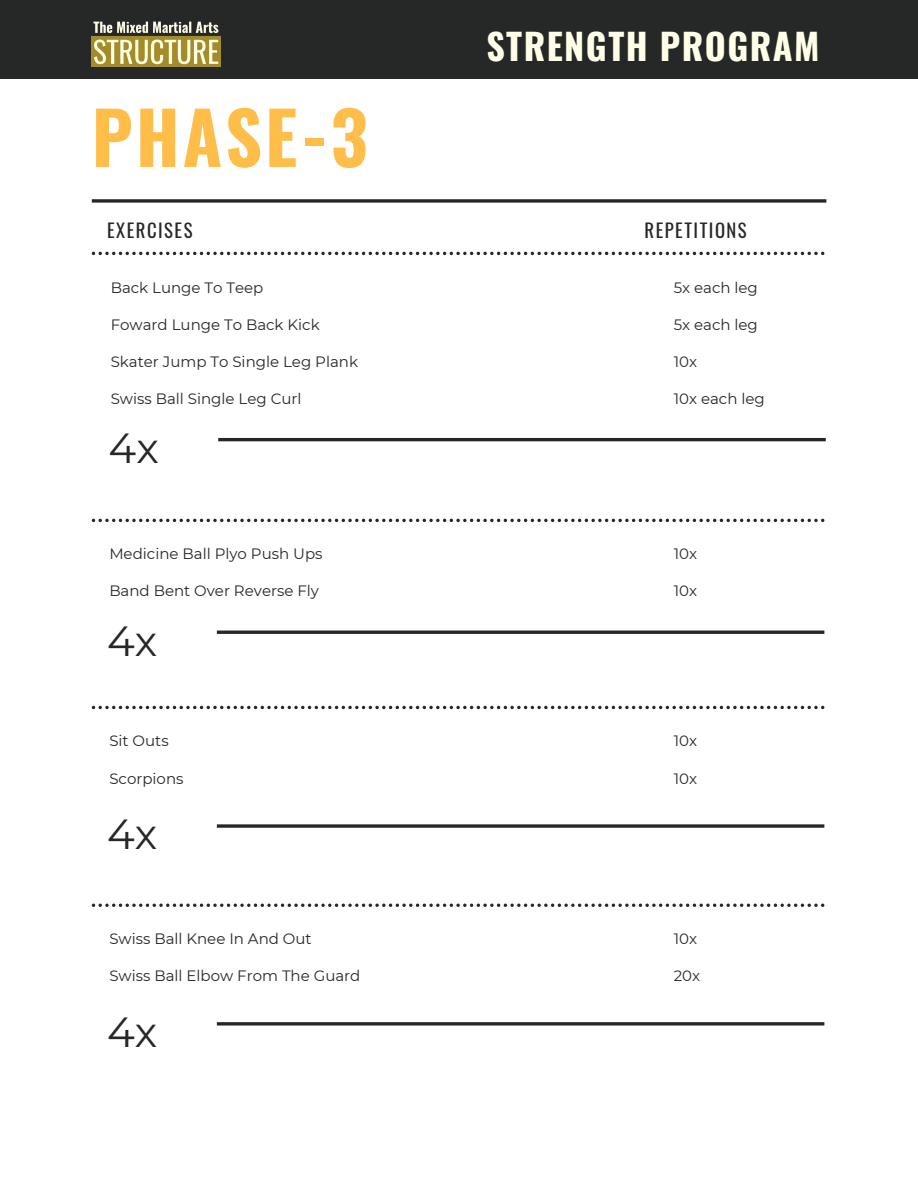
<style>
.page{position:relative;width:918px;height:1188px;background:#fff}
.page>*{position:absolute;margin:0;border:0;box-sizing:border-box;transform-origin:0 0}
.t1{font:700 72px "Oswald";letter-spacing:.04em;color:#ffbd4a}
.t2{font:42px "Montserrat";color:#252827}
.t3{font:700 36px "Oswald";letter-spacing:.04em;color:#fffee6}
.t4{font:18.75px "Oswald";letter-spacing:.08em;color:#252827}
.t5{font:15px "Montserrat";color:#252827}
</style>
<div class="page">
<div style="left:0;top:0;width:918px;height:79px;background:#252827"></div>
<img style="left:92px;top:21px;width:128px;height:45px">
<svg style="left:92px;top:199px;width:734px;height:4px;background:#464948"></svg>
<svg style="left:92px;top:252px;width:732px;height:3px"></svg>
<hr style="left:218px;top:438px;width:608px;height:3px;background:#252827">
<hr style="left:217px;top:631px;width:607px;height:3px;background:#252827">
<svg style="left:92px;top:519px;width:732px;height:3px"></svg>
<svg style="left:217px;top:824px;width:607px;height:4px;background:#464948"></svg>
<svg style="left:92px;top:706px;width:732px;height:3px"></svg>
<svg style="left:217px;top:1022px;width:607px;height:4px;background:#464948"></svg>
<svg style="left:92px;top:904px;width:732px;height:3px"></svg>
<p class="t1" style="left:92px;top:81px;width:277px">PHASE-3</p>
<p class="t3" style="left:486px;top:18px;width:335px">STRENGTH PROGRAM</p>
<p class="t4" style="left:107px;top:216px;width:87px">EXERCISES</p>
<p class="t4" style="left:645px;top:216px;width:104px">REPETITIONS</p>
<p class="t5" style="left:111px;top:278px;width:154px">Back Lunge To Teep</p>
<p class="t5" style="left:111px;top:315px;width:210px">Foward Lunge To Back Kick</p>
<p class="t5" style="left:111px;top:352px;width:249px">Skater Jump To Single Leg Plank</p>
<p class="t5" style="left:111px;top:389px;width:192px">Swiss Ball Single Leg Curl</p>
<p class="t2" style="left:109px;top:422px;width:52px">4x</p>
<p class="t5" style="left:109px;top:545px;width:215px">Medicine Ball Plyo Push Ups</p>
<p class="t5" style="left:109px;top:582px;width:211px">Band Bent Over Reverse Fly</p>
<p class="t2" style="left:107px;top:615px;width:52px">4x</p>
<p class="t5" style="left:109px;top:732px;width:61px">Sit Outs</p>
<p class="t5" style="left:109px;top:769px;width:76px">Scorpions</p>
<p class="t2" style="left:107px;top:809px;width:52px">4x</p>
<p class="t5" style="left:109px;top:930px;width:204px">Swiss Ball Knee In And Out</p>
<p class="t5" style="left:109px;top:967px;width:253px">Swiss Ball Elbow From The Guard</p>
<p class="t2" style="left:107px;top:1007px;width:52px">4x</p>
<p class="t5" style="left:674px;top:278px;width:86px">5x each leg</p>
<p class="t5" style="left:674px;top:315px;width:86px">5x each leg</p>
<p class="t5" style="left:674px;top:352px;width:25px">10x</p>
<p class="t5" style="left:674px;top:389px;width:93px">10x each leg</p>
<p class="t5" style="left:674px;top:545px;width:25px">10x</p>
<p class="t5" style="left:674px;top:582px;width:25px">10x</p>
<p class="t5" style="left:674px;top:732px;width:25px">10x</p>
<p class="t5" style="left:674px;top:769px;width:25px">10x</p>
<p class="t5" style="left:674px;top:930px;width:25px">10x</p>
<p class="t5" style="left:674px;top:967px;width:28px">20x</p>
</div>
